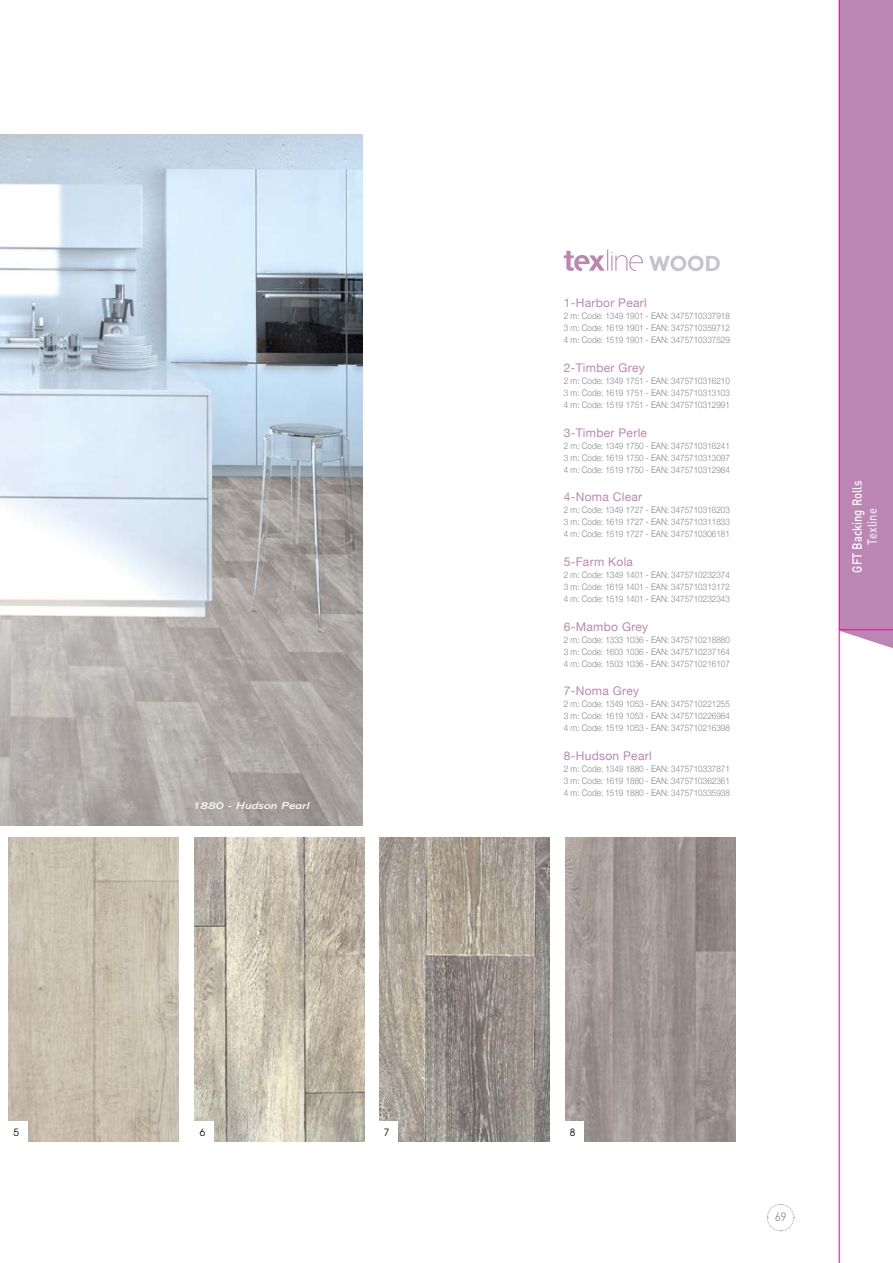
<style>
.page{position:relative;width:893px;height:1263px;background:#fff}
.page>*{position:absolute;margin:0;border:0;box-sizing:border-box;transform-origin:0 0}
.t1{font:700 21.6px "Filson Pro";color:#c5c3cc}
.t2{font:500 13.2px "DIN Pro";color:#fff;scale:.85 1}
.t3{font:500 13.2px "DIN Pro";color:#ece8f0;scale:.85 1}
.t4{font:12px "Helvetica Neue";letter-spacing:.025em;color:#bc86b4}
.t5{font:300 12px "DIN Pro";color:#706f6f}
.t6{font:italic 10.2px "Abadi";color:#fff;scale:1.25 1}
.t7{font:10.05px "Avant Garde";color:#000}
.t8{font:300 9px/12px "Helvetica Neue";color:#828586;text-align:justify;scale:.9 1}
</style>
<div class="page">
<svg style="left:767px;top:1204px;width:28px;height:27px"></svg>
<img style="left:9px;top:838px;width:170px;height:303px">
<img style="left:194px;top:838px;width:170px;height:303px">
<img style="left:380px;top:838px;width:170px;height:303px">
<img style="left:565px;top:838px;width:170px;height:303px">
<img style="left:0;top:135px;width:362px;height:690px">
<div style="left:8px;top:1121px;width:20px;height:23px;background:#fff"></div>
<div style="left:378px;top:1121px;width:20px;height:23px;background:#fff"></div>
<div style="left:194px;top:1121px;width:20px;height:23px;background:#fff"></div>
<div style="left:564px;top:1121px;width:20px;height:23px;background:#fff"></div>
<svg style="left:564px;top:250px;width:79px;height:21px"></svg>
<div style="left:840px;top:0;width:53px;height:648px;background:#bc86b4"></div>
<hr style="left:839px;top:0;width:1px;height:1263px;background:#e50695">
<hr style="left:839px;top:629px;width:54px;height:1px;background:#e50695">
<p class="t6" style="left:192px;top:800px;width:95px">1880 - Hudson Pearl</p>
<h1 class="t1" style="left:649px;top:250px;width:74px">WOOD</h1>
<h3 class="t4" style="left:564px;top:294px;width:85px">1-Harbor Pearl</h3>
<p class="t8" style="left:564px;top:309px;width:186px">2 m: Code: 1349 1901 - EAN: 3475710337918<br>3 m: Code: 1619 1901 - EAN: 3475710359712<br>4 m: Code: 1519 1901 - EAN: 3475710337529</p>
<h3 class="t4" style="left:564px;top:359px;width:82px">2-Timber Grey</h3>
<p class="t8" style="left:564px;top:374px;width:186px">2 m: Code: 1349 1751 - EAN: 3475710316210<br>3 m: Code: 1619 1751 - EAN: 3475710313103<br>4 m: Code: 1519 1751 - EAN: 3475710312991</p>
<h3 class="t4" style="left:564px;top:424px;width:85px">3-Timber Perle</h3>
<p class="t8" style="left:564px;top:439px;width:186px">2 m: Code: 1349 1750 - EAN: 3475710316241<br>3 m: Code: 1619 1750 - EAN: 3475710313097<br>4 m: Code: 1519 1750 - EAN: 3475710312984</p>
<h3 class="t4" style="left:564px;top:488px;width:80px">4-Noma Clear</h3>
<p class="t8" style="left:564px;top:503px;width:186px">2 m: Code: 1349 1727 - EAN: 3475710316203<br>3 m: Code: 1619 1727 - EAN: 3475710311833<br>4 m: Code: 1519 1727 - EAN: 3475710306181</p>
<h3 class="t4" style="left:564px;top:553px;width:71px">5-Farm Kola</h3>
<p class="t8" style="left:564px;top:568px;width:186px">2 m: Code: 1349 1401 - EAN: 3475710232374<br>3 m: Code: 1619 1401 - EAN: 3475710313172<br>4 m: Code: 1519 1401 - EAN: 3475710232343</p>
<h3 class="t4" style="left:564px;top:618px;width:86px">6-Mambo Grey</h3>
<p class="t8" style="left:564px;top:633px;width:186px">2 m: Code: 1333 1036 - EAN: 3475710218880<br>3 m: Code: 1603 1036 - EAN: 3475710237164<br>4 m: Code: 1503 1036 - EAN: 3475710216107</p>
<h3 class="t4" style="left:564px;top:682px;width:77px">7-Noma Grey</h3>
<p class="t8" style="left:564px;top:697px;width:186px">2 m: Code: 1349 1053 - EAN: 3475710221255<br>3 m: Code: 1619 1053 - EAN: 3475710226984<br>4 m: Code: 1519 1053 - EAN: 3475710216398</p>
<h3 class="t4" style="left:564px;top:747px;width:89px">8-Hudson Pearl</h3>
<p class="t8" style="left:564px;top:762px;width:186px">2 m: Code: 1349 1880 - EAN: 3475710337871<br>3 m: Code: 1619 1880 - EAN: 3475710362361<br>4 m: Code: 1519 1880 - EAN: 3475710335938</p>
<h2 class="t2" style="left:848px;top:573px;width:110px;rotate:-90deg">GFT Backing Rolls</h2>
<h2 class="t3" style="left:863px;top:545px;width:45px;rotate:-90deg">Texline</h2>
<p class="t7" style="left:14px;top:1126px;width:7px">5</p>
<p class="t7" style="left:200px;top:1126px;width:7px">6</p>
<p class="t7" style="left:384px;top:1126px;width:7px">7</p>
<p class="t7" style="left:570px;top:1126px;width:7px">8</p>
<h3 class="t5" style="left:774px;top:1208px;width:14px">69</h3>
</div>
